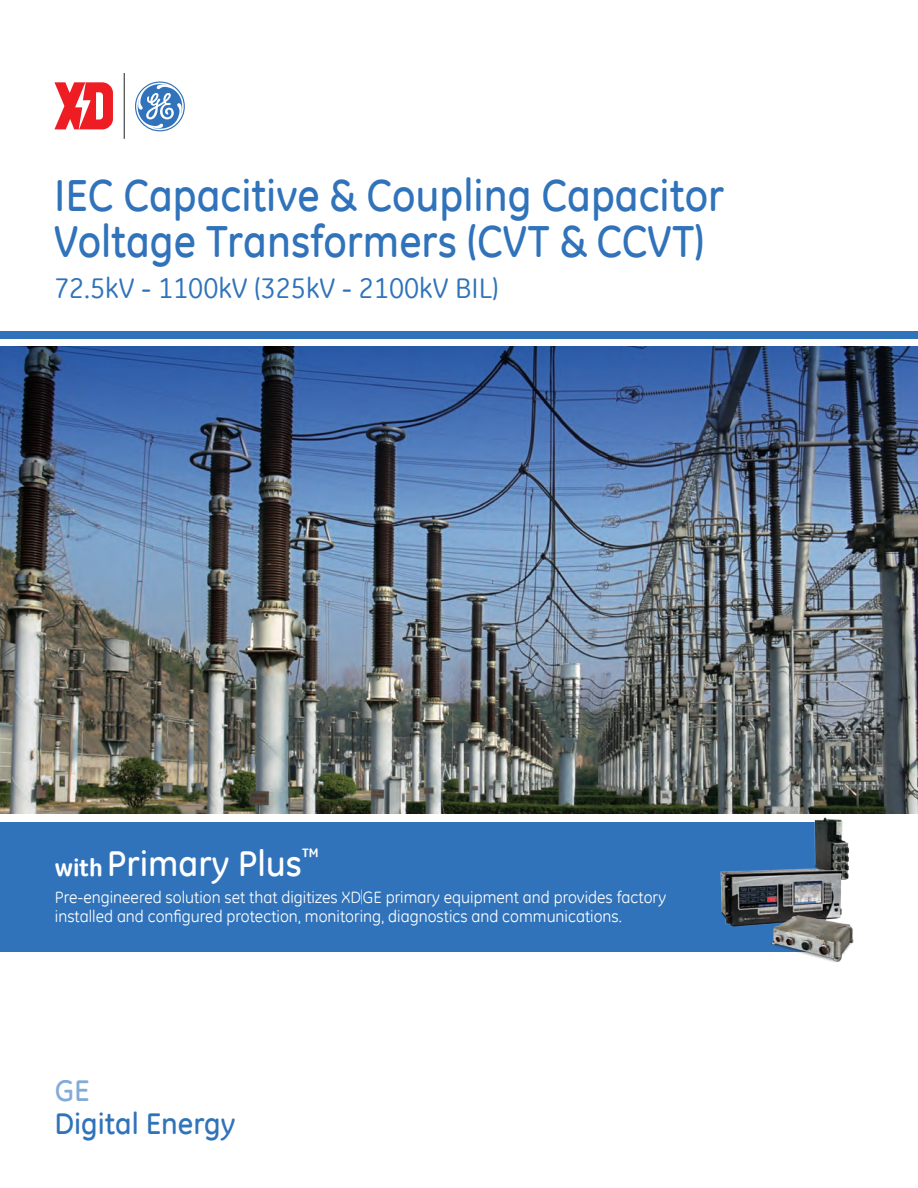
<style>
.page{position:relative;width:918px;height:1188px;background:#fff}
.page>*{position:absolute;margin:0;border:0;box-sizing:border-box;transform-origin:0 0}
.t1{font:69.15px "GE Logo Font";color:#3073ba}
.XD_CoverHead{font:500 45px/46.5px "GE Inspira";color:#3073ba;scale:.96 1}
.XD_PageHead_Title_of{font:500 36px "GE Inspira";color:#fff}
.t2{font:500 30px/33.5px "GE Inspira";color:#3073ba}
.XD_CoverSub{font:28.5px "GE Inspira";color:#3073ba}
.XD_Cover_Callout_Rev{font:16.5px/19.5px "GE Inspira";color:#fff}
.XD_PageHead_Title_of-2{font:800 12.3px "GE Inspira";color:#fff}
.s1{font-weight:800;font-size:24px}
.s2{font-size:14.4px}
</style>
<div class="page">
<svg style="left:54px;top:82px;width:59px;height:47px"></svg>
<hr style="left:124px;top:73px;width:1px;height:66px;background:#231f20">
<img style="left:0;top:529px;width:918px;height:285px">
<img style="left:0;top:346px;width:918px;height:183px">
<div style="left:0;top:331px;width:918px;height:8px;background:#3073ba"></div>
<div style="left:0;top:822px;width:825px;height:129px;background:#3073ba"></div>
<img style="left:814px;top:817px;width:35px;height:51px">
<img style="left:720px;top:868px;width:129px;height:59px">
<img style="left:767px;top:912px;width:87px;height:50px">
<h1 class="t1" style="left:135px;top:67px;width:51px">g</h1>
<p class="XD_CoverHead" style="left:54px;top:171px;width:700px">IEC Capacitive &amp; Coupling Capacitor<br>Voltage Transformers (CVT &amp; CCVT)</p>
<p class="XD_CoverSub" style="left:54px;top:270px;width:446px">72.5kV - 1100kV (325kV - 2100kV BIL)</p>
<p class="XD_PageHead_Title_of" style="left:55px;top:841px;width:249px"><span class="s1">with</span> Primary Plus</p>
<p class="XD_PageHead_Title_of-2" style="left:302px;top:845px;width:18px">TM</p>
<p class="XD_Cover_Callout_Rev" style="left:55px;top:887px;width:613px">Pre-engineered solution set that digitizes XD<span class="s2">|</span>GE primary equipment and provides factory installed and configured protection, monitoring, diagnostics and communications.</p>
<h3 class="t2" style="left:54px;top:1073px;width:182px">GE<br>Digital Energy</h3>
</div>
